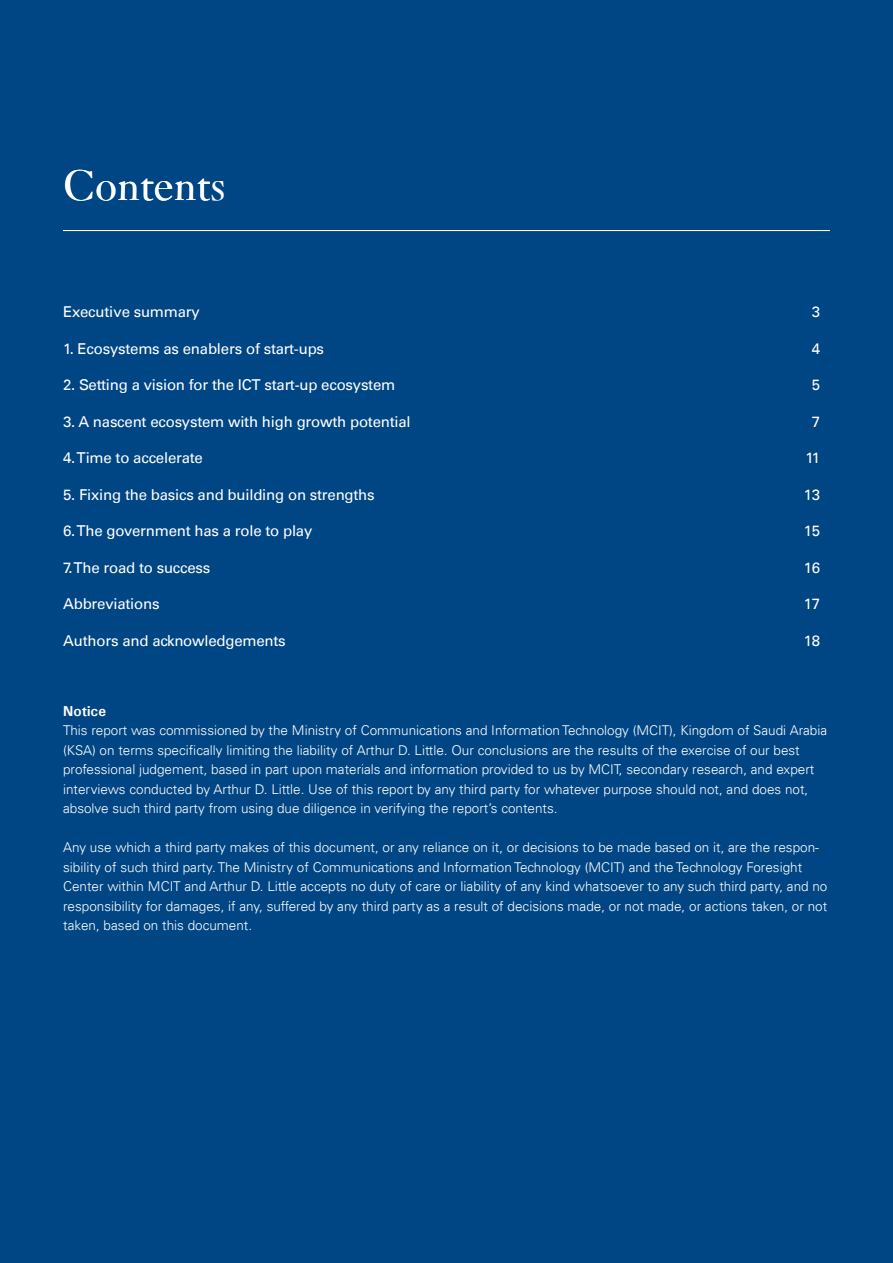
<style>
.page{position:relative;width:893px;height:1263px;background:#004684}
.page>*{position:absolute;margin:0;border:0;box-sizing:border-box;transform-origin:0 0}
.ADL-Headlines{font:45px "Janson";color:#fff}
.ADL-Content{font:15px "Univers LT";letter-spacing:-.015em;color:#fff}
.ADL-Author-Name{font:700 14.4px "Univers";color:#fff}
.ADL-Author_Mail{font:300 13.5px/19.5px "Univers LT";color:#fff}
</style>
<div class="page">
<hr style="left:63px;top:230px;width:767px;height:1px;background:#fff">
<p class="ADL-Headlines" style="left:63px;top:159px;width:164px">Contents</p>
<p class="ADL-Content" style="left:63px;top:303px;width:138px">Executive summary</p>
<p class="ADL-Content" style="left:812px;top:303px;width:10px">3</p>
<p class="ADL-Content" style="left:63px;top:339px;width:262px">1. Ecosystems as enablers of start-ups</p>
<p class="ADL-Content" style="left:812px;top:339px;width:10px">4</p>
<p class="ADL-Content" style="left:63px;top:376px;width:334px">2. Setting a vision for the ICT start-up ecosystem</p>
<p class="ADL-Content" style="left:812px;top:376px;width:10px">5</p>
<p class="ADL-Content" style="left:63px;top:412px;width:349px">3. A nascent ecosystem with high growth potential</p>
<p class="ADL-Content" style="left:812px;top:412px;width:10px">7</p>
<p class="ADL-Content" style="left:63px;top:449px;width:141px">4. Time to accelerate</p>
<p class="ADL-Content" style="left:806px;top:449px;width:16px">11</p>
<p class="ADL-Content" style="left:63px;top:485px;width:313px">5. Fixing the basics and building on strengths</p>
<p class="ADL-Content" style="left:804px;top:485px;width:18px">13</p>
<p class="ADL-Content" style="left:63px;top:522px;width:251px">6. The government has a role to play</p>
<p class="ADL-Content" style="left:804px;top:522px;width:18px">15</p>
<p class="ADL-Content" style="left:63px;top:558px;width:149px">7. The road to success</p>
<p class="ADL-Content" style="left:804px;top:558px;width:18px">16</p>
<p class="ADL-Content" style="left:63px;top:595px;width:98px">Abbreviations</p>
<p class="ADL-Content" style="left:804px;top:595px;width:18px">17</p>
<p class="ADL-Content" style="left:63px;top:631px;width:224px">Authors and acknowledgements</p>
<p class="ADL-Content" style="left:804px;top:631px;width:18px">18</p>
<p class="ADL-Author-Name" style="left:63px;top:702px;width:44px">Notice</p>
<p class="ADL-Author_Mail" style="left:63px;top:721px;width:765px">This report was commissioned by the Ministry of Communications and Information Technology (MCIT), Kingdom of Saudi Arabia (KSA) on terms specifically limiting the liability of Arthur D. Little. Our conclusions are the results of the exercise of our best professional judgement, based in part upon materials and information provided to us by MCIT, secondary research, and expert interviews conducted by Arthur D. Little. Use of this report by any third party for whatever purpose should not, and does not, absolve such third party from using due diligence in verifying the report’s contents.</p>
<p class="ADL-Author_Mail" style="left:63px;top:838px;width:766px">Any use which a third party makes of this document, or any reliance on it, or decisions to be made based on it, are the respon&shy;sibility of such third party. The Ministry of Communications and Information Technology (MCIT) and the Technology Foresight Center within MCIT and Arthur D. Little accepts no duty of care or liability of any kind whatsoever to any such third party, and no responsibility for damages, if any, suffered by any third party as a result of decisions made, or not made, or actions taken, or not taken, based on this document.</p>
</div>
